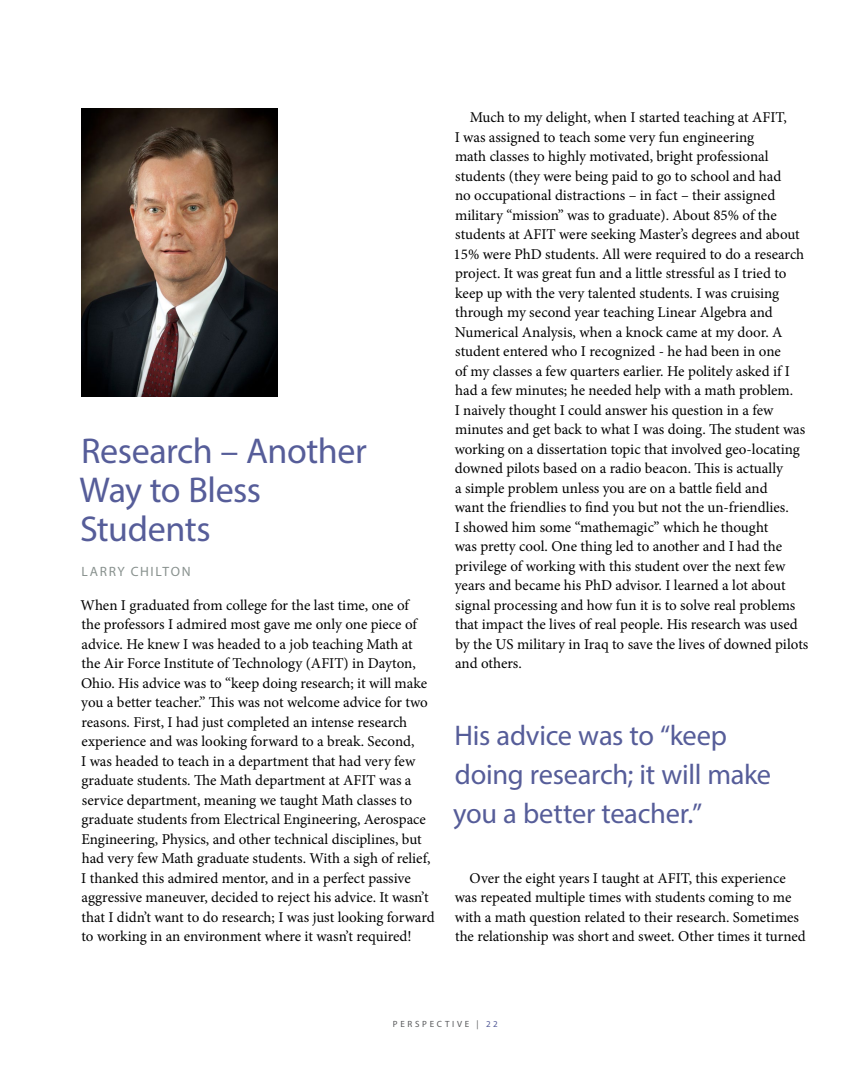
<style>
.page{position:relative;width:864px;height:1080px;background:#fff}
.page>*{position:absolute;margin:0;border:0;box-sizing:border-box;transform-origin:0 0}
.t1{font:36px/39px "Myriad Pro";letter-spacing:-.015em;color:#565d99}
.t2{font:28.5px/39px "Myriad Pro";letter-spacing:-.01em;color:#565d99}
.t3{font:15px/19.5px "Minion Pro";color:#000}
.t4{font:13.5px "Myriad Pro";letter-spacing:.12em;color:#88918e}
.t5{font:9px "Myriad Pro";letter-spacing:.3em;color:#58595b}
.s1{color:#565d99}
</style>
<div class="page">
<img style="left:81px;top:108px;width:197px;height:289px">
<h1 class="t1" style="left:80px;top:431px;width:289px">Research – Another<br>Way to Bless<br>Students</h1>
<p class="t4" style="left:82px;top:563px;width:111px">LARRY CHILTON</p>
<p class="t3" style="left:81px;top:595px;width:356px">When I graduated from college for the last time, one of<br>the professors I admired most gave me only one piece of advice. He knew I was headed to a job teaching Math at<br>the Air Force Institute of Technology (AFIT) in Dayton, Ohio. His advice was to “keep doing research; it will make you a better teacher.” This was not welcome advice for two reasons. First, I had just completed an intense research experience and was looking forward to a break. Second,<br>I was headed to teach in a department that had very few graduate students. The Math department at AFIT was a service department, meaning we taught Math classes to graduate students from Electrical Engineering, Aerospace Engineering, Physics, and other technical disciplines, but had very few Math graduate students. With a sigh of relief, I thanked this admired mentor, and in a perfect passive aggressive maneuver, decided to reject his advice. It wasn’t that I didn’t want to do research; I was just looking forward to working in an environment where it wasn’t required!</p>
<p class="t3" style="left:454px;top:108px;width:356px;text-indent:16px">Much to my delight, when I started teaching at AFIT,<br>I was assigned to teach some very fun engineering<br>math classes to highly motivated, bright professional students (they were being paid to go to school and had<br>no occupational distractions – in fact – their assigned military “mission” was to graduate). About 85% of the students at AFIT were seeking Master’s degrees and about 15% were PhD students. All were required to do a research project. It was great fun and a little stressful as I tried to keep up with the very talented students. I was cruising through my second year teaching Linear Algebra and Numerical Analysis, when a knock came at my door. A student entered who I recognized - he had been in one<br>of my classes a few quarters earlier. He politely asked if I had a few minutes; he needed help with a math problem.<br>I naively thought I could answer his question in a few minutes and get back to what I was doing. The student was working on a dissertation topic that involved geo-locating downed pilots based on a radio beacon. This is actually<br>a simple problem unless you are on a battle field and<br>want the friendlies to find you but not the un-friendlies.<br>I showed him some “mathemagic” which he thought<br>was pretty cool. One thing led to another and I had the privilege of working with this student over the next few years and became his PhD advisor. I learned a lot about signal processing and how fun it is to solve real problems that impact the lives of real people. His research was used by the US military in Iraq to save the lives of downed pilots and others.</p>
<h2 class="t2" style="left:453px;top:716px;width:319px">His advice was to “keep doing research; it will make you a better teacher.”</h2>
<p class="t3" style="left:455px;top:868px;width:353px;text-indent:15px">Over the eight years I taught at AFIT, this experience was repeated multiple times with students coming to me with a math question related to their research. Sometimes the relationship was short and sweet. Other times it turned</p>
<p class="t5" style="left:393px;top:1018px;width:106px">PERSPECTIVE | <span class="s1">22</span></p>
</div>
